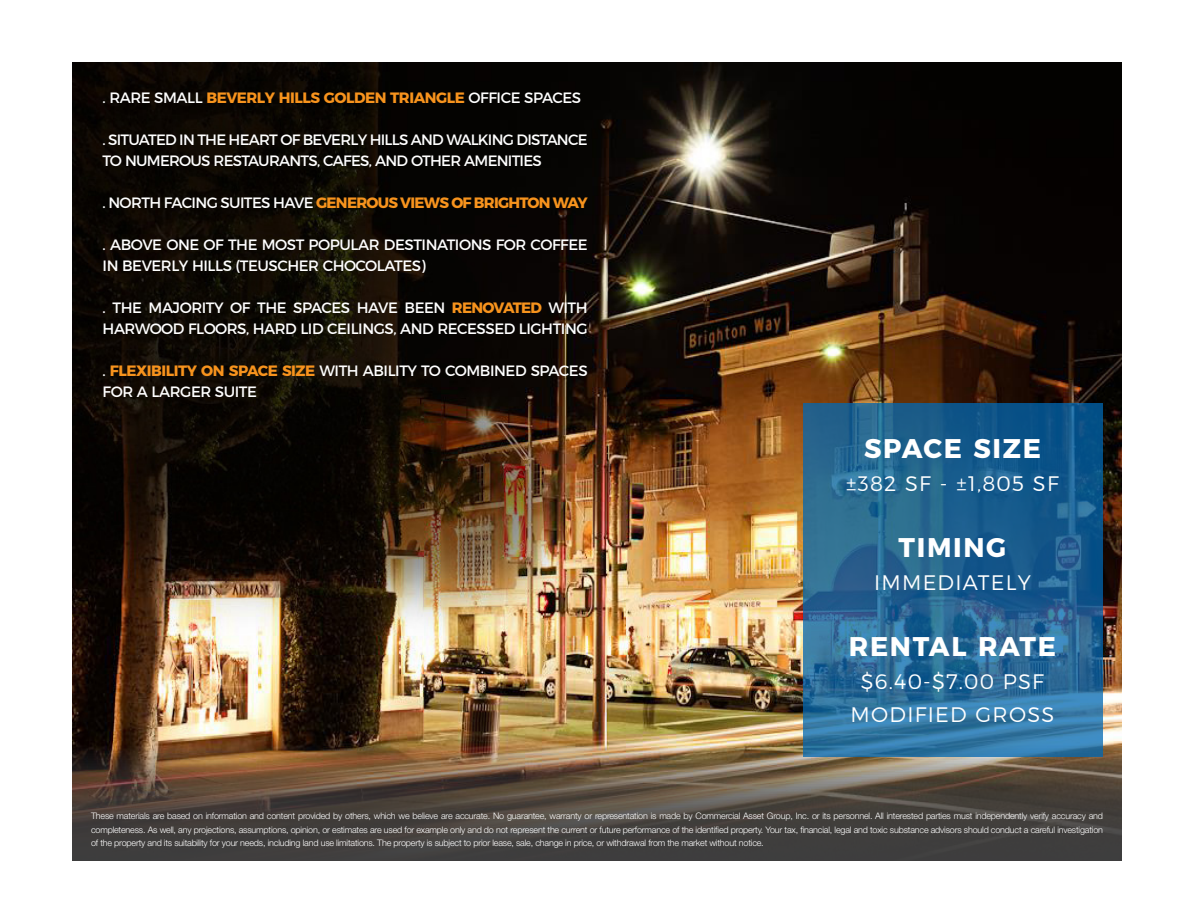
<style>
.page{position:relative;width:1188px;height:918px;background:#fff}
.page>*{position:absolute;margin:0;border:0;box-sizing:border-box;transform-origin:0 0}
.Head{font:700 27px "Montserrat";letter-spacing:.06em;color:#fff}
.Head-2{font:300 21px "Montserrat";letter-spacing:.06em;color:#fff}
.Head-3{font:15px/21px "Montserrat";letter-spacing:-.03em;color:#fff}
.Head-4{font:15px/21px "Montserrat";letter-spacing:-.05em;color:#fff}
.Head-5{font:700 15px "Montserrat";letter-spacing:-.03em;color:#f7931d}
.Head-6{font:700 15px "Montserrat";letter-spacing:-.05em;color:#f7931d}
.t1{font:300 9px/13.5px "Helvetica Neue LT Std";letter-spacing:-.02em;color:#fff;text-align:justify}
.s1{font-weight:400;color:#fff}
.s2{font-weight:700;color:#f7931d}
</style>
<div class="page">
<img style="left:72px;top:62px;width:1049px;height:684px">
<img style="left:72px;top:746px;width:1049px;height:115px">
<svg style="left:803px;top:404px;width:300px;height:353px;background:#256794"></svg>
<p class="Head-5" style="left:103px;top:85px;width:480px"><span class="s1">. RARE SMALL</span> BEVERLY HILLS GOLDEN TRIANGLE <span class="s1">OFFICE SPACES</span></p>
<p class="Head-4" style="left:103px;top:128px;width:487px">. SITUATED IN THE HEART OF BEVERLY HILLS AND WALKING DISTANCE<br>TO NUMEROUS RESTAURANTS, CAFES, AND OTHER AMENITIES</p>
<p class="Head-6" style="left:103px;top:190px;width:487px"><span class="s1">. NORTH FACING SUITES HAVE</span> GENEROUS VIEWS OF BRIGHTON WAY</p>
<p class="Head-3" style="left:103px;top:233px;width:487px">. ABOVE ONE OF THE MOST POPULAR DESTINATIONS FOR COFFEE<br>IN BEVERLY HILLS (TEUSCHER CHOCOLATES)</p>
<p class="Head-3" style="left:103px;top:296px;width:487px">. THE MAJORITY OF THE SPACES HAVE BEEN <span class="s2">RENOVATED</span> WITH<br>HARWOOD FLOORS, HARD LID CEILINGS, AND RECESSED LIGHTING</p>
<p class="Head-3" style="left:103px;top:359px;width:487px">. <span class="s2">FLEXIBILITY ON SPACE SIZE</span> WITH ABILITY TO COMBINED SPACES<br>FOR A LARGER SUITE</p>
<p class="Head" style="left:864px;top:426px;width:178px">SPACE SIZE</p>
<p class="Head-2" style="left:846px;top:467px;width:214px">±382 SF - ±1,805 SF</p>
<p class="Head" style="left:899px;top:525px;width:109px">TIMING</p>
<p class="Head-2" style="left:874px;top:566px;width:158px">IMMEDIATELY</p>
<p class="Head" style="left:849px;top:624px;width:209px">RENTAL RATE</p>
<p class="Head-2" style="left:861px;top:665px;width:185px">$6.40-$7.00 PSF</p>
<p class="Head-2" style="left:851px;top:698px;width:205px">MODIFIED GROSS</p>
<p class="t1" style="left:91px;top:809px;width:1013px">These materials are based on information and content provided by others, which we believe are accurate. No guarantee, warranty or representation is made by Commercial Asset Group, Inc. or its personnel. All interested parties must independently verify accuracy and completeness. As well, any projections, assumptions, opinion, or estimates are used for example only and do not represent the current or future performance of the identified property. Your tax, financial, legal and toxic substance advisors should conduct a careful investigation of the property and its suitability for your needs, including land use limitations. The property is subject to prior lease, sale, change in price, or withdrawal from the market without notice.</p>
</div>
